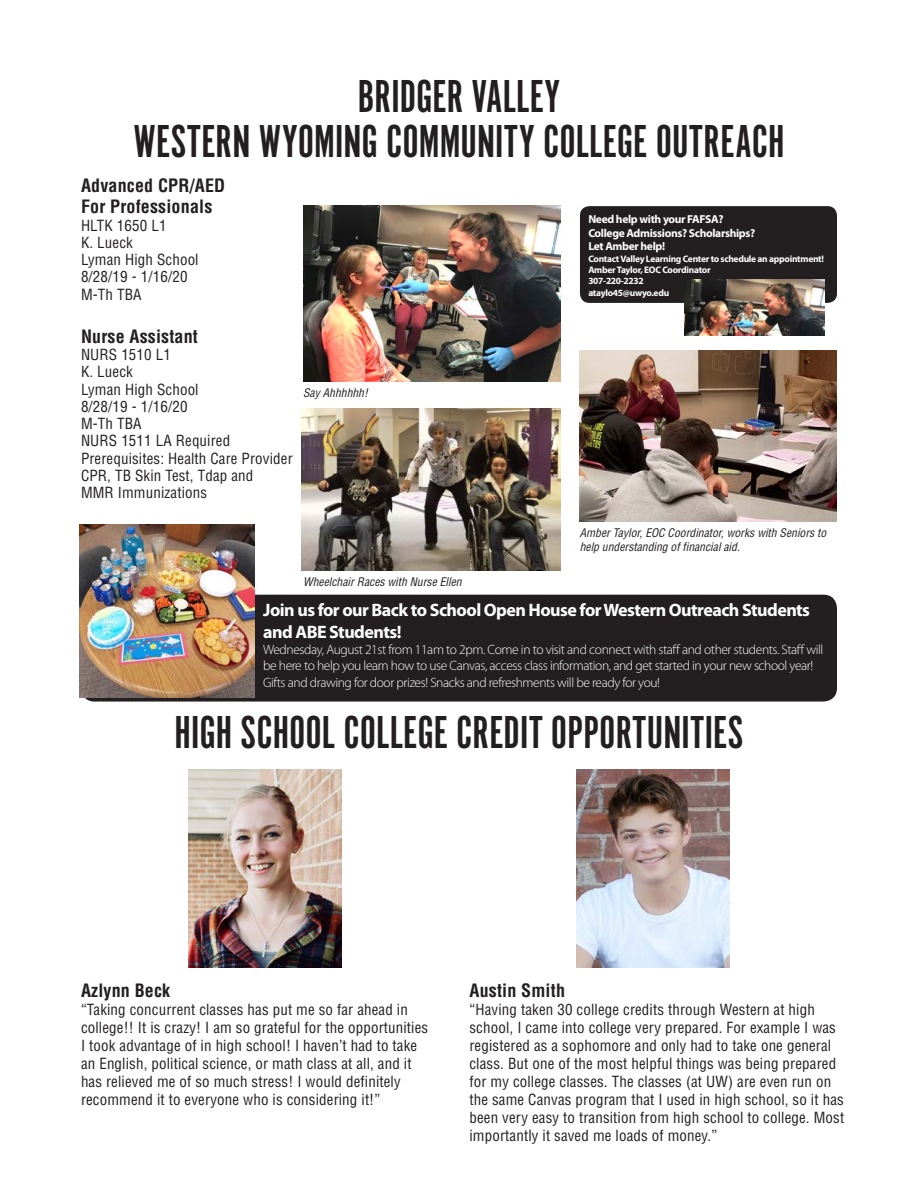
<style>
.page{position:relative;width:918px;height:1188px;background:#fff}
.page>*{position:absolute;margin:0;border:0;box-sizing:border-box;transform-origin:0 0}
.Heading{font:48px "Alternate Got No 1 D";color:#231f20}
.t1{font:700 18px/21.6px "Myriad Pro";letter-spacing:-.03em;color:#fff}
.t2{font:700 condensed 18px "Helvetica LT Std";letter-spacing:.01em;color:#231f20}
.t3{font:condensed 15px/18px "Helvetica LT Std";letter-spacing:.01em;color:#231f20}
.t4{font:300 13.5px/16.2px "Myriad Pro";letter-spacing:-.03em;color:#fff}
.Body_Text{font:italic condensed 11.55px/14px "Helvetica LT Std";color:#231f20}
.t5{font:700 11.55px/13.8px "Myriad Pro";letter-spacing:-.03em;color:#fff}
.t6{font:700 9.45px/11.4px "Myriad Pro";letter-spacing:-.03em;color:#fff}
</style>
<div class="page">
<img style="left:580px;top:351px;width:257px;height:170px">
<div style="left:580px;top:206px;width:257px;height:97px;background:#231f20;border-radius:9px"></div>
<img style="left:685px;top:279px;width:139px;height:57px">
<img style="left:188px;top:769px;width:153px;height:198px">
<img style="left:577px;top:769px;width:153px;height:198px">
<div style="left:81px;top:595px;width:756px;height:107px;background:#231f20;border-radius:14px"></div>
<img style="left:79px;top:524px;width:175px;height:173px">
<img style="left:303px;top:206px;width:257px;height:175px">
<img style="left:301px;top:408px;width:259px;height:163px">
<p class="Heading" style="left:358px;top:71px;width:204px">BRIDGER VALLEY</p>
<p class="Heading" style="left:133px;top:116px;width:653px">WESTERN WYOMING COMMUNITY COLLEGE OUTREACH</p>
<p class="t2" style="left:81px;top:174px;width:146px">Advanced CPR/AED</p>
<p class="t2" style="left:81px;top:196px;width:133px">For Professionals</p>
<p class="t3" style="left:81px;top:216px;width:87px">HLTK 1650 L1</p>
<p class="t3" style="left:81px;top:233px;width:53px">K. Lueck</p>
<p class="t3" style="left:81px;top:251px;width:119px">Lyman High School</p>
<p class="t3" style="left:81px;top:268px;width:108px">8/28/19 - 1/16/20</p>
<p class="t3" style="left:81px;top:285px;width:62px">M-Th TBA</p>
<p class="t2" style="left:81px;top:325px;width:119px">Nurse Assistant</p>
<p class="t3" style="left:81px;top:346px;width:91px">NURS 1510 L1</p>
<p class="t3" style="left:81px;top:363px;width:53px">K. Lueck</p>
<p class="t3" style="left:81px;top:380px;width:119px">Lyman High School</p>
<p class="t3" style="left:81px;top:397px;width:108px">8/28/19 - 1/16/20</p>
<p class="t3" style="left:81px;top:415px;width:62px">M-Th TBA</p>
<p class="t3" style="left:81px;top:432px;width:151px">NURS 1511 LA Required</p>
<p class="t3" style="left:81px;top:449px;width:213px">Prerequisites: Health Care Provider</p>
<p class="t3" style="left:81px;top:466px;width:174px">CPR, TB Skin Test, Tdap and</p>
<p class="t3" style="left:81px;top:484px;width:128px">MMR Immunizations</p>
<p class="Body_Text" style="left:580px;top:526px;width:248px">Amber Taylor, EOC Coordinator, works with Seniors to help understanding of financial aid.</p>
<p class="t5" style="left:588px;top:212px;width:169px">Need help with your FAFSA?<br>College Admissions? Scholarships?<br>Let Amber help!</p>
<p class="t6" style="left:588px;top:253px;width:237px">Contact Valley Learning Center to schedule an appointment!<br>Amber Taylor, EOC Coordinator<br>307-220-2232<br>ataylo45@uwyo.edu</p>
<p class="Body_Text" style="left:303px;top:386px;width:66px">Say Ahhhhhh!</p>
<p class="Body_Text" style="left:303px;top:575px;width:160px">Wheelchair Races with Nurse Ellen</p>
<p class="t1" style="left:263px;top:599px;width:548px">Join us for our Back to School Open House for Western Outreach Students and ABE Students!</p>
<p class="t4" style="left:263px;top:641px;width:562px">Wednesday, August 21st from 11am to 2pm. Come in to visit and connect with staff and other students. Staff will be here to help you learn how to use Canvas, access class information, and get started in your new school year!<br>Gifts and drawing for door prizes! Snacks and refreshments will be ready for you!</p>
<h1 class="Heading" style="left:175px;top:706px;width:570px">HIGH SCHOOL COLLEGE CREDIT OPPORTUNITIES</h1>
<p class="t2" style="left:81px;top:979px;width:91px">Azlynn Beck</p>
<p class="t3" style="left:81px;top:1000px;width:349px">“Taking concurrent classes has put me so far ahead in college!! It is crazy! I am so grateful for the opportunities I took advantage of in high school! I haven’t had to take an English, political science, or math class at all, and it has relieved me of so much stress! I would definitely recommend it to everyone who is considering it!”</p>
<p class="t2" style="left:470px;top:979px;width:97px">Austin Smith</p>
<p class="t3" style="left:470px;top:1000px;width:376px">“Having taken 30 college credits through Western at high school, I came into college very prepared. For example I was registered as a sophomore and only had to take one general class. But one of the most helpful things was being prepared for my college classes. The classes (at UW) are even run on the same Canvas program that I used in high school, so it has been very easy to transition from high school to college. Most importantly it saved me loads of money.”</p>
</div>
